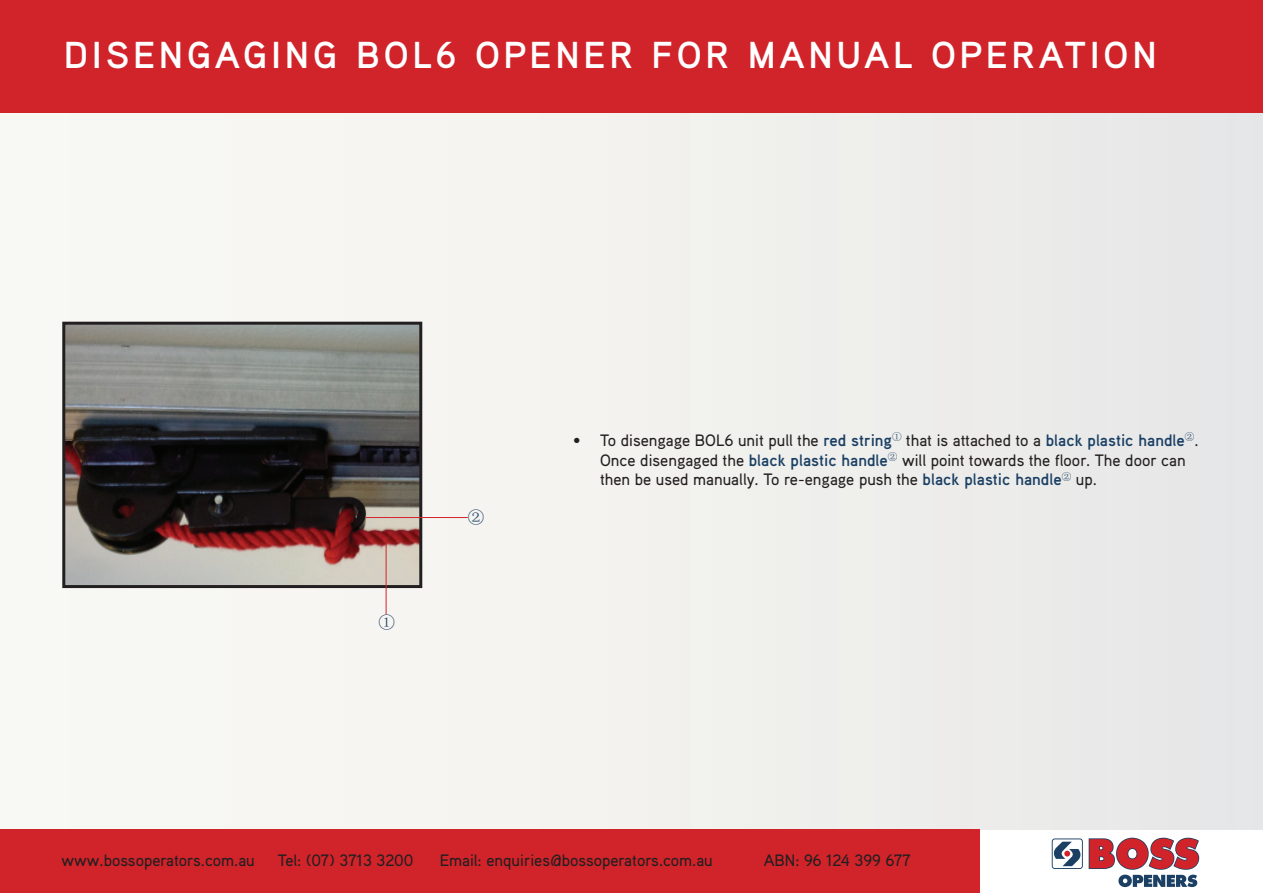
<style>
.page{position:relative;width:1263px;height:893px;background:#fff}
.page>*{position:absolute;margin:0;border:0;box-sizing:border-box;transform-origin:0 0}
.t1{font:700 37.5px "Aaux Pro";letter-spacing:.1em;color:#fff}
.t2{font:500 16.5px/19.8px "Aaux Pro";color:#231f20}
.t3{font:16.5px "Sim Sun";color:#1b4064}
.s1{font-weight:700;color:#1b4064}
</style>
<div class="page">
<div style="left:0;top:1px;width:1263px;height:828px;background:#f2f1ee"></div>
<img style="left:66px;top:326px;width:352px;height:258px">
<div style="left:62px;top:322px;width:360px;height:266px;border:3px solid #231f20"></div>
<div style="left:0;top:0;width:1263px;height:113px;background:#d1232a"></div>
<div style="left:0;top:829px;width:979px;height:64px;background:#d1232a"></div>
<hr style="left:386px;top:544px;width:1px;height:70px;background:#d1232a">
<svg style="left:1051px;top:838px;width:32px;height:31px"></svg>
<svg style="left:1089px;top:838px;width:110px;height:49px"></svg>
<hr style="left:366px;top:517px;width:102px;height:1px;background:#d1232a">
<hr style="left:1262px;top:829px;width:1px;height:64px;background:#d1232a">
<h1 class="t1" style="left:64px;top:31px;width:1094px">DISENGAGING BOL6 OPENER FOR MANUAL OPERATION</h1>
<p class="t3" style="left:378px;top:614px;width:18px">①</p>
<p class="t3" style="left:468px;top:509px;width:18px">②</p>
<p class="t2" style="left:600px;top:430px;width:600px;text-indent:-27px">• To disengage BOL6 unit pull the <span class="s1">red string</span><sup>①</sup> that is attached to a <span class="s1">black plastic handle</span><sup>②</sup>.<br>Once disengaged the <span class="s1">black plastic handle</span><sup>②</sup> will point towards the floor. The door can then be used manually. To re-engage push the <span class="s1">black plastic handle</span><sup>②</sup> up.</p>
<p class="t2" style="left:62px;top:849px;width:195px">www.bossoperators.com.au</p>
<p class="t2" style="left:278px;top:849px;width:137px">Tel: (07) 3713 3200</p>
<p class="t2" style="left:440px;top:849px;width:275px">Email: enquiries@bossoperators.com.au</p>
<p class="t2" style="left:764px;top:849px;width:148px">ABN: 96 124 399 677</p>
</div>
